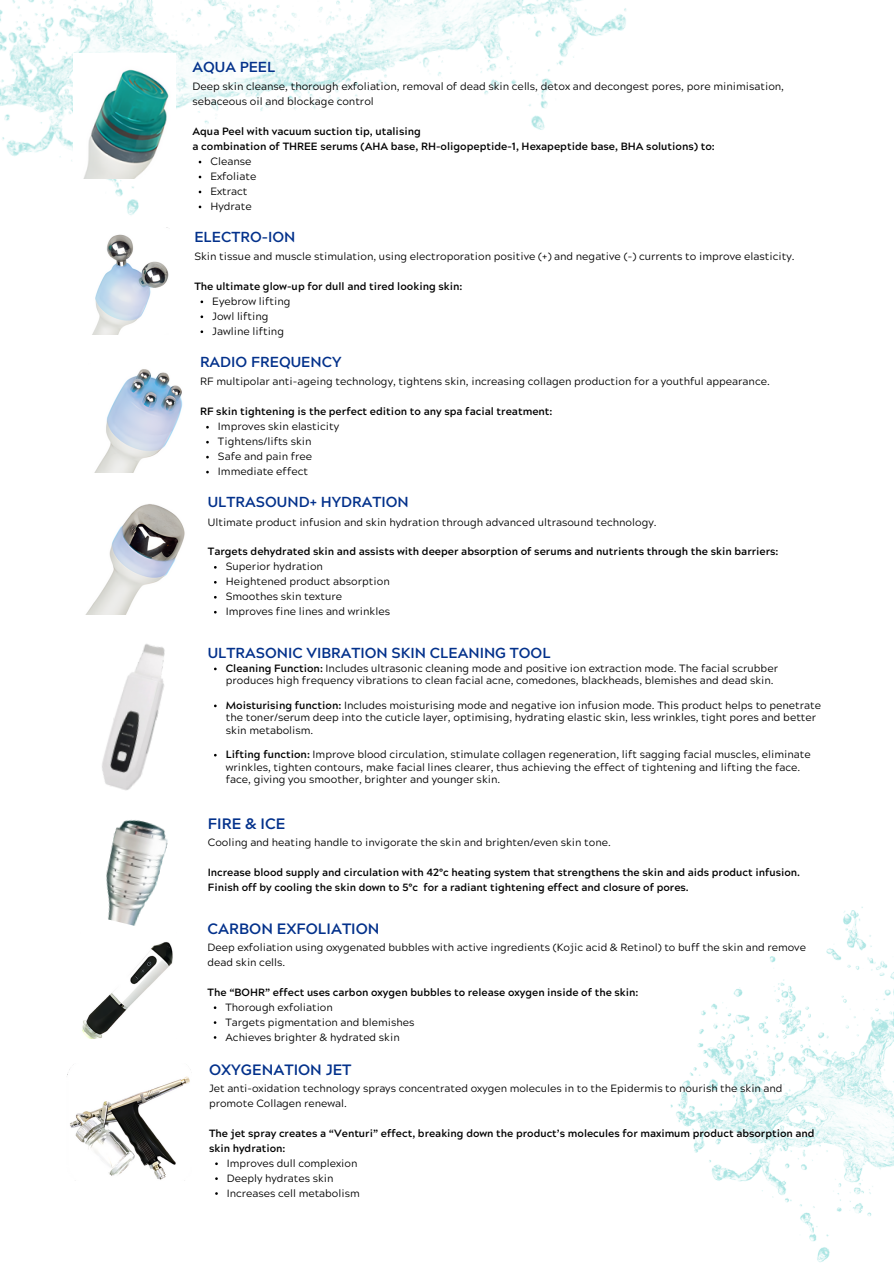
<style>
.page{position:relative;width:894px;height:1264px;background:#fff}
.page>*{position:absolute;margin:0;border:0;box-sizing:border-box;transform-origin:0 0}
.t1{font:700 15.15px "Acherus Grotesque";color:#03318b}
.t2{font:700 15px "Acherus Grotesque";color:#03318b}
.t3{font:700 14.55px "Acherus Grotesque";color:#03318b}
.t4{font:10.5px/15px "Acherus Grotesque";color:#000}
.t5{font:700 10.5px/14.9px "Acherus Grotesque";color:#000}
.s1{font-weight:700}
</style>
<div class="page">
<img style="left:0;top:0;width:627px;height:215px">
<img style="left:73px;top:53px;width:102px;height:125px">
<img style="left:95px;top:369px;width:88px;height:103px">
<img style="left:92px;top:227px;width:77px;height:107px">
<img style="left:86px;top:504px;width:99px;height:110px">
<img style="left:102px;top:644px;width:63px;height:147px">
<img style="left:106px;top:820px;width:62px;height:106px">
<img style="left:82px;top:942px;width:91px;height:96px">
<img style="left:67px;top:1064px;width:124px;height:115px">
<img style="left:670px;top:906px;width:223px;height:356px">
<h3 class="t3" style="left:192px;top:61px;width:84px">AQUA PEEL</h3>
<p class="t4" style="left:192px;top:81px;width:593px">Deep skin cleanse, thorough exfoliation, removal of dead skin cells, detox and decongest pores, pore minimisation, sebaceous oil and blockage control</p>
<p class="t5" style="left:192px;top:125px;width:523px">Aqua Peel with vacuum suction tip, utalising<br>a combination of THREE serums (AHA base, RH-oligopeptide-1, Hexapeptide base, BHA solutions) to:</p>
<p class="t4" style="left:210px;top:155px;width:47px">Cleanse<br>Exfoliate<br>Extract<br>Hydrate</p>
<h3 class="t3" style="left:194px;top:231px;width:103px">ELECTRO-ION</h3>
<p class="t4" style="left:194px;top:250px;width:601px">Skin tissue and muscle stimulation, using electroporation positive (+) and negative (-) currents to improve elasticity.</p>
<p class="t5" style="left:194px;top:280px;width:269px">The ultimate glow-up for dull and tired looking skin:</p>
<p class="t4" style="left:212px;top:295px;width:80px">Eyebrow lifting<br>Jowl lifting<br>Jawline lifting</p>
<h3 class="t3" style="left:200px;top:356px;width:143px">RADIO FREQUENCY</h3>
<p class="t4" style="left:200px;top:375px;width:571px">RF multipolar anti-ageing technology, tightens skin, increasing collagen production for a youthful appearance.</p>
<p class="t5" style="left:200px;top:405px;width:354px">RF skin tightening is the perfect edition to any spa facial treatment:</p>
<p class="t4" style="left:218px;top:420px;width:123px">Improves skin elasticity<br>Tightens/lifts skin<br>Safe and pain free<br>Immediate effect</p>
<h3 class="t3" style="left:208px;top:496px;width:202px">ULTRASOUND+ HYDRATION</h3>
<p class="t4" style="left:208px;top:516px;width:450px">Ultimate product infusion and skin hydration through advanced ultrasound technology.</p>
<p class="t5" style="left:208px;top:546px;width:572px">Targets dehydrated skin and assists with deeper absorption of serums and nutrients through the skin barriers:</p>
<p class="t4" style="left:226px;top:560px;width:166px">Superior hydration<br>Heightened product absorption<br>Smoothes skin texture<br>Improves fine lines and wrinkles</p>
<h3 class="t3" style="left:208px;top:647px;width:344px">ULTRASONIC VIBRATION SKIN CLEANING TOOL</h3>
<p class="t4" style="left:226px;top:663px;width:553px;line-height:12.3px"><span class="s1">Cleaning Function:</span> Includes ultrasonic cleaning mode and positive ion extraction mode. The facial scrubber produces high frequency vibrations to clean facial acne, comedones, blackheads, blemishes and dead skin.</p>
<p class="t4" style="left:226px;top:700px;width:596px;line-height:12.3px"><span class="s1">Moisturising function:</span> Includes moisturising mode and negative ion infusion mode. This product helps to penetrate the toner/serum deep into the cuticle layer, optimising, hydrating elastic skin, less wrinkles, tight pores and better skin metabolism.</p>
<p class="t4" style="left:226px;top:750px;width:586px;line-height:12.3px"><span class="s1">Lifting function:</span> Improve blood circulation, stimulate collagen regeneration, lift sagging facial muscles, eliminate wrinkles, tighten contours, make facial lines clearer, thus achieving the effect of tightening and lifting the face. face, giving you smoother, brighter and younger skin.</p>
<h1 class="t1" style="left:208px;top:817px;width:79px">FIRE &amp; ICE</h1>
<p class="t4" style="left:208px;top:836px;width:404px">Cooling and heating handle to invigorate the skin and brighten/even skin tone.</p>
<p class="t5" style="left:208px;top:866px;width:593px">Increase blood supply and circulation with 42°c heating system that strengthens the skin and aids product infusion.<br>Finish off by cooling the skin down to 5°c for a radiant tightening effect and closure of pores.</p>
<h2 class="t2" style="left:207px;top:922px;width:173px">CARBON EXFOLIATION</h2>
<p class="t4" style="left:207px;top:941px;width:599px">Deep exfoliation using oxygenated bubbles with active ingredients (Kojic acid &amp; Retinol) to buff the skin and remove dead skin cells.</p>
<p class="t5" style="left:207px;top:986px;width:432px">The “BOHR” effect uses carbon oxygen bubbles to release oxygen inside of the skin:</p>
<p class="t4" style="left:225px;top:1001px;width:190px">Thorough exfoliation<br>Targets pigmentation and blemishes<br>Achieves brighter &amp; hydrated skin</p>
<h2 class="t2" style="left:209px;top:1063px;width:144px">OXYGENATION JET</h2>
<p class="t4" style="left:209px;top:1082px;width:575px">Jet anti-oxidation technology sprays concentrated oxygen molecules in to the Epidermis to nourish the skin and promote Collagen renewal.</p>
<p class="t5" style="left:209px;top:1127px;width:606px">The jet spray creates a “Venturi” effect, breaking down the product’s molecules for maximum product absorption and skin hydration:</p>
<p class="t4" style="left:227px;top:1157px;width:134px">Improves dull complexion<br>Deeply hydrates skin<br>Increases cell metabolism</p>
</div>
